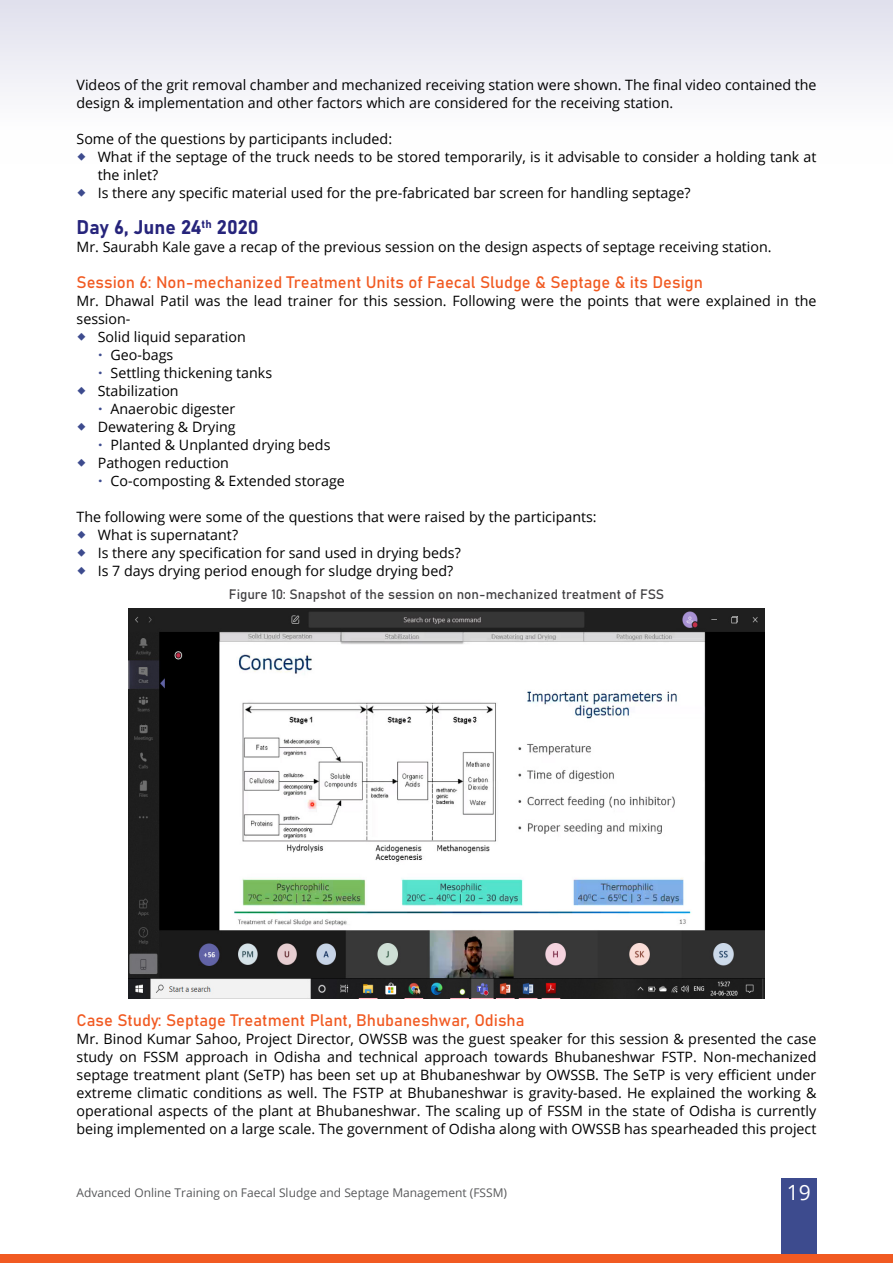
<style>
.page{position:relative;width:893px;height:1263px;background:#fff}
.page>*{position:absolute;margin:0;border:0;box-sizing:border-box;transform-origin:0 0}
.t1{font:21px "Open Sans";color:#fff}
.t2{font:19.5px "Bahnschrift";color:#26247b}
.t3{font:16.5px "Bahnschrift";color:#f15a22}
.t4{font:14.25px/18px "Open Sans";color:#000}
.t5{font:13.5px "Bahnschrift";color:#414042}
.t6{font:12px "Open Sans";color:#58595b}
</style>
<div class="page">
<div style="left:0;top:0;width:893px;height:164px;background:linear-gradient(to bottom,#e1e1ed,#fff)"></div>
<div style="left:781px;top:1178px;width:35px;height:85px;background:#3d4b8e"></div>
<div style="left:0;top:1254px;width:893px;height:9px;background:#f15a22"></div>
<img style="left:128px;top:609px;width:637px;height:389px">
<svg style="left:78px;top:153px;width:7px;height:8px"></svg>
<p class="t4" style="left:77px;top:75px;width:741px">Videos of the grit removal chamber and mechanized receiving station were shown. The final video contained the design &amp; implementation and other factors which are considered for the receiving station.</p>
<p class="t4" style="left:98px;top:129px;width:720px;text-indent:-21px">Some of the questions by participants included:<br>What if the septage of the truck needs to be stored temporarily, is it advisable to consider a holding tank at the inlet?<br>Is there any specific material used for the pre-fabricated bar screen for handling septage?</p>
<h2 class="t2" style="left:77px;top:215px;width:184px">Day 6, June 24<sup>th</sup> 2020</h2>
<p class="t4" style="left:77px;top:237px;width:695px">Mr. Saurabh Kale gave a recap of the previous session on the design aspects of septage receiving station.</p>
<p class="t3" style="left:77px;top:272px;width:628px">Session 6: Non-mechanized Treatment Units of Faecal Sludge &amp; Septage &amp; its Design</p>
<p class="t4" style="left:77px;top:291px;width:741px">Mr. Dhawal Patil was the lead trainer for this session. Following were the points that were explained in the</p>
<p class="t4" style="left:77px;top:309px;width:55px">session-</p>
<p class="t4" style="left:98px;top:327px;width:150px">Solid liquid separation</p>
<p class="t4" style="left:111px;top:345px;width:64px">Geo-bags</p>
<p class="t4" style="left:111px;top:363px;width:163px">Settling thickening tanks</p>
<p class="t4" style="left:98px;top:381px;width:82px">Stabilization</p>
<p class="t4" style="left:111px;top:399px;width:126px">Anaerobic digester</p>
<p class="t4" style="left:98px;top:417px;width:139px">Dewatering &amp; Drying</p>
<p class="t4" style="left:111px;top:435px;width:221px">Planted &amp; Unplanted drying beds</p>
<p class="t4" style="left:98px;top:453px;width:133px">Pathogen reduction</p>
<p class="t4" style="left:111px;top:471px;width:236px">Co-composting &amp; Extended storage</p>
<p class="t4" style="left:98px;top:507px;width:500px;text-indent:-21px">The following were some of the questions that were raised by the participants:<br>What is supernatant?<br>Is there any specification for sand used in drying beds?<br>Is 7 days drying period enough for sludge drying bed?</p>
<p class="t5" style="left:229px;top:586px;width:437px">Figure 10: Snapshot of the session on non-mechanized treatment of FSS</p>
<p class="t3" style="left:77px;top:1010px;width:450px">Case Study: Septage Treatment Plant, Bhubaneshwar, Odisha</p>
<p class="t4" style="left:77px;top:1029px;width:741px;text-align:justify">Mr. Binod Kumar Sahoo, Project Director, OWSSB was the guest speaker for this session &amp; presented the case study on FSSM approach in Odisha and technical approach towards Bhubaneshwar FSTP. Non-mechanized septage treatment plant (SeTP) has been set up at Bhubaneshwar by OWSSB. The SeTP is very efficient under extreme climatic conditions as well. The FSTP at Bhubaneshwar is gravity-based. He explained the working &amp; operational aspects of the plant at Bhubaneshwar. The scaling up of FSSM in the state of Odisha is currently being implemented on a large scale. The government of Odisha along with OWSSB has spearheaded this project</p>
<p class="t6" style="left:77px;top:1184px;width:432px">Advanced Online Training on Faecal Sludge and Septage Management (FSSM)</p>
<h1 class="t1" style="left:787px;top:1178px;width:26px">19</h1>
</div>
